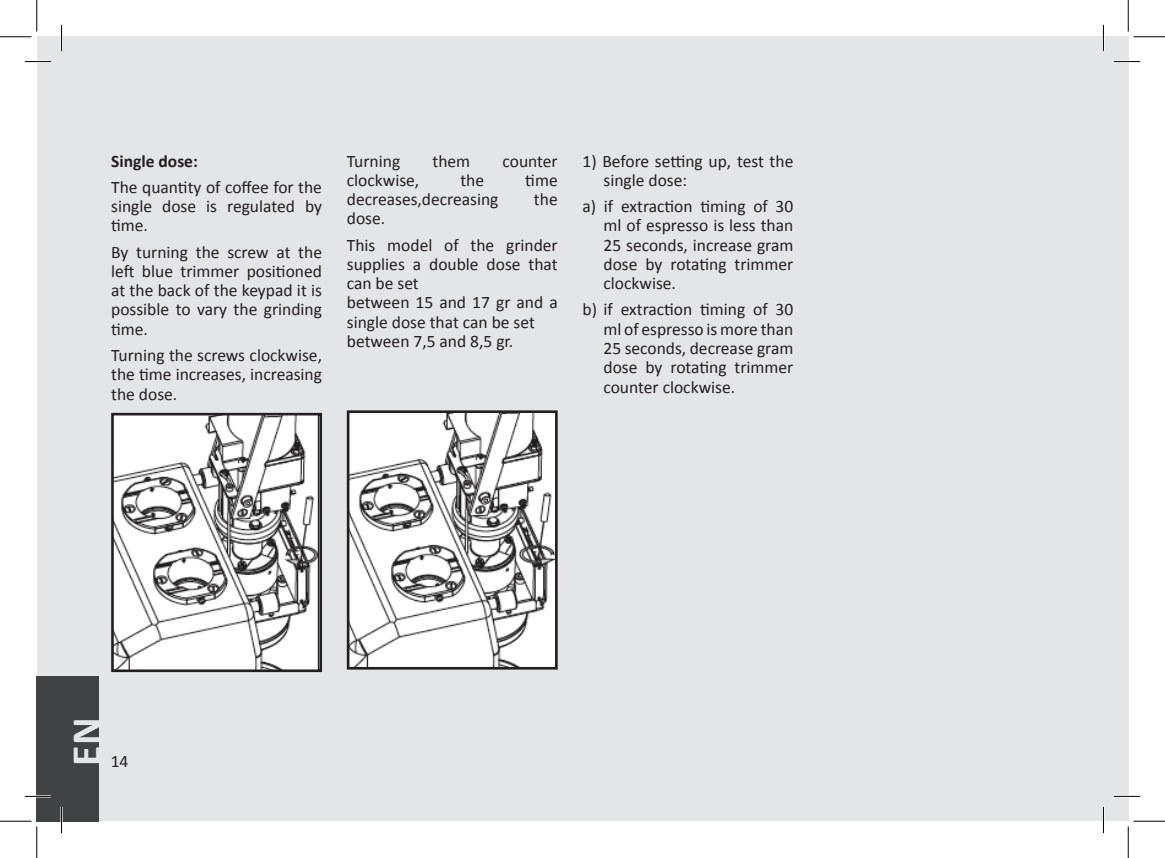
<style>
.page{position:relative;width:1165px;height:858px;background:#fff}
.page>*{position:absolute;margin:0;border:0;box-sizing:border-box;transform-origin:0 0}
.t1{font:700 42px "Calibri";color:#e4e5e7}
.t2{font:17.5px/19.2px "Calibri";color:#231f20;text-align:justify}
.t3{font:700 17.5px "Calibri";color:#231f20}
</style>
<div class="page">
<div style="left:1103px;top:37px;width:25px;height:784px;background:#e4e5e7"></div>
<div style="left:37px;top:37px;width:1066px;height:784px;background:#e4e5e7"></div>
<div style="left:37px;top:675px;width:62px;height:146px;background:#414243"></div>
<img style="left:115px;top:417px;width:203px;height:251px">
<div style="left:111px;top:413px;width:211px;height:259px;border:3px solid #231f20"></div>
<img style="left:351px;top:414px;width:203px;height:251px">
<div style="left:347px;top:410px;width:211px;height:259px;border:3px solid #231f20"></div>
<hr style="left:25px;top:60px;width:26px;height:3px;background:#fff">
<hr style="left:1114px;top:60px;width:26px;height:3px;background:#fff">
<hr style="left:25px;top:795px;width:26px;height:2px;background:#fff">
<hr style="left:1114px;top:795px;width:26px;height:2px;background:#fff">
<hr style="left:60px;top:25px;width:3px;height:26px;background:#fff">
<hr style="left:60px;top:806px;width:3px;height:26px;background:#fff">
<hr style="left:1102px;top:25px;width:2px;height:26px;background:#fff">
<hr style="left:1102px;top:806px;width:2px;height:26px;background:#fff">
<svg style="left:25px;top:61px;width:26px;height:1px"></svg>
<svg style="left:1114px;top:61px;width:26px;height:1px"></svg>
<svg style="left:25px;top:795px;width:26px;height:1px"></svg>
<svg style="left:1114px;top:795px;width:26px;height:1px"></svg>
<svg style="left:61px;top:25px;width:1px;height:26px"></svg>
<svg style="left:61px;top:806px;width:1px;height:26px"></svg>
<svg style="left:1103px;top:25px;width:1px;height:26px"></svg>
<svg style="left:1103px;top:806px;width:1px;height:26px"></svg>
<hr style="left:0;top:36px;width:32px;height:1px;background:#000">
<hr style="left:1133px;top:36px;width:32px;height:1px;background:#000">
<hr style="left:0;top:820px;width:32px;height:1px;background:#000">
<hr style="left:1133px;top:820px;width:32px;height:1px;background:#000">
<hr style="left:36px;top:0;width:1px;height:32px;background:#000">
<hr style="left:36px;top:826px;width:1px;height:31px;background:#000">
<hr style="left:1128px;top:0;width:1px;height:32px;background:#000">
<hr style="left:1128px;top:826px;width:1px;height:31px;background:#000">
<p class="t3" style="left:111px;top:149px;width:88px">Single dose:</p>
<p class="t2" style="left:111px;top:177px;width:212px">The quantity of coffee for the single dose is regulated by time.</p>
<p class="t2" style="left:111px;top:242px;width:212px">By turning the screw at the left blue trimmer positioned at the back of the keypad it is possible to vary the grinding time.</p>
<p class="t2" style="left:111px;top:345px;width:212px">Turning the screws clockwise, the time increases, increasing the dose.</p>
<p class="t2" style="left:347px;top:151px;width:55px">Turning</p>
<p class="t2" style="left:432px;top:151px;width:39px">them</p>
<p class="t2" style="left:502px;top:151px;width:57px">counter</p>
<p class="t2" style="left:347px;top:170px;width:74px">clockwise,</p>
<p class="t2" style="left:460px;top:170px;width:25px">the</p>
<p class="t2" style="left:525px;top:170px;width:34px">time</p>
<p class="t2" style="left:347px;top:190px;width:153px">decreases,decreasing</p>
<p class="t2" style="left:534px;top:190px;width:25px">the</p>
<p class="t2" style="left:347px;top:205px;width:212px;line-height:26.2px">dose.<br>This model of the grinder</p>
<p class="t2" style="left:347px;top:254px;width:212px;text-align:left">supplies a double dose that can be set<br>between 15 and 17 gr and a single dose that can be set between 7,5 and 8,5 gr.</p>
<p class="t2" style="left:603px;top:151px;width:191px;text-indent:-21px">1) Before setting up, test the single dose:</p>
<p class="t2" style="left:603px;top:197px;width:191px;text-indent:-21px">a) if extraction timing of 30 ml of espresso is less than 25 seconds, increase gram dose by rotating trimmer clockwise.</p>
<p class="t2" style="left:603px;top:300px;width:191px;text-indent:-21px">b) if extraction timing of 30 ml of espresso is more than 25 seconds, decrease gram dose by rotating trimmer counter clockwise.</p>
<h1 class="t1" style="left:59px;top:765px;width:50px;rotate:-90deg">EN</h1>
<p class="t2" style="left:111px;top:751px;width:19px">14</p>
</div>
